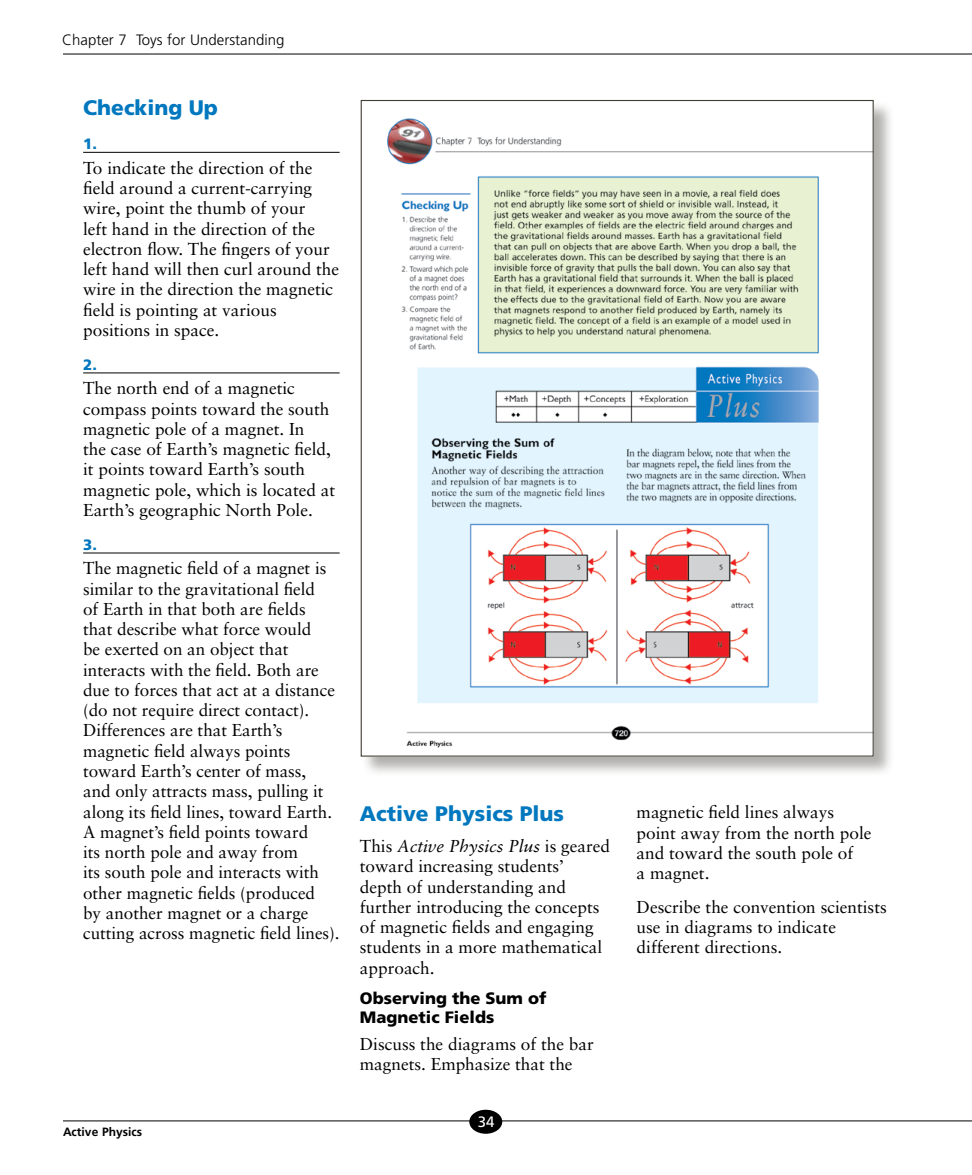
<style>
.page{position:relative;width:972px;height:1175px;background:#fff}
.page>*{position:absolute;margin:0;border:0;box-sizing:border-box;transform-origin:0 0}
.t1{font:900 21px "Frutiger";color:#0077be}
.t2{font:17.25px/20.2px "Sabon";color:#000}
.t3{font:900 16.5px/19.5px "Frutiger";color:#000}
.t4{font:300 15px "Frutiger";color:#000}
.t5{font:900 15px "Frutiger";color:#0077be}
.t6{font:15px "Frutiger";color:#fff}
.t7{font:700 12px "Frutiger";color:#000}
.s1{font-style:italic}
</style>
<div class="page">
<hr style="left:63px;top:54px;width:909px;height:1px;background:#000">
<hr style="left:63px;top:1120px;width:909px;height:1px;background:#000">
<div style="left:469px;top:1109px;width:33px;height:24px;background:#000;border-radius:50%"></div>
<hr style="left:83px;top:152px;width:257px;height:1px;background:#000">
<hr style="left:83px;top:372px;width:257px;height:1px;background:#000">
<hr style="left:83px;top:552px;width:257px;height:1px;background:#000">
<div style="left:361px;top:100px;width:533px;height:676px;background:#413f35;opacity:.41"></div>
<img style="left:363px;top:102px;width:509px;height:652px">
<p class="t4" style="left:62px;top:31px;width:224px">Chapter 7 Toys for Understanding</p>
<p class="t1" style="left:83px;top:95px;width:136px">Checking Up</p>
<p class="t5" style="left:83px;top:135px;width:15px">1.</p>
<p class="t2" style="left:83px;top:157px;width:257px">To indicate the direction of the field around a current-carrying wire, point the thumb of your<br>left hand in the direction of the electron flow. The fingers of your left hand will then curl around the wire in the direction the magnetic field is pointing at various positions in space.</p>
<p class="t5" style="left:83px;top:355px;width:15px">2.</p>
<p class="t2" style="left:83px;top:378px;width:254px">The north end of a magnetic compass points toward the south magnetic pole of a magnet. In<br>the case of Earth’s magnetic field, it points toward Earth’s south magnetic pole, which is located at<br>Earth’s geographic North Pole.</p>
<p class="t5" style="left:83px;top:535px;width:15px">3.</p>
<p class="t2" style="left:83px;top:558px;width:258px">The magnetic field of a magnet is similar to the gravitational field<br>of Earth in that both are fields<br>that describe what force would<br>be exerted on an object that interacts with the field. Both are due to forces that act at a distance (do not require direct contact).<br>Differences are that Earth’s magnetic field always points toward Earth’s center of mass,<br>and only attracts mass, pulling it along its field lines, toward Earth.<br>A magnet’s field points toward<br>its north pole and away from<br>its south pole and interacts with other magnetic fields (produced<br>by another magnet or a charge cutting across magnetic field lines).</p>
<p class="t7" style="left:63px;top:1124px;width:81px">Active Physics</p>
<p class="t1" style="left:360px;top:801px;width:206px">Active Physics Plus</p>
<p class="t2" style="left:360px;top:835px;width:252px">This <span class="s1">Active Physics Plus</span> is geared toward increasing students’ depth of understanding and further introducing the concepts of magnetic fields and engaging students in a more mathematical approach.</p>
<p class="t3" style="left:360px;top:987px;width:188px">Observing the Sum of<br>Magnetic Fields</p>
<p class="t2" style="left:360px;top:1033px;width:235px">Discuss the diagrams of the bar magnets. Emphasize that the</p>
<p class="t6" style="left:478px;top:1112px;width:18px">34</p>
<p class="t2" style="left:637px;top:802px;width:236px">magnetic field lines always point away from the north pole and toward the south pole of<br>a magnet.</p>
<p class="t2" style="left:637px;top:896px;width:252px">Describe the convention scientists use in diagrams to indicate different directions.</p>
</div>
